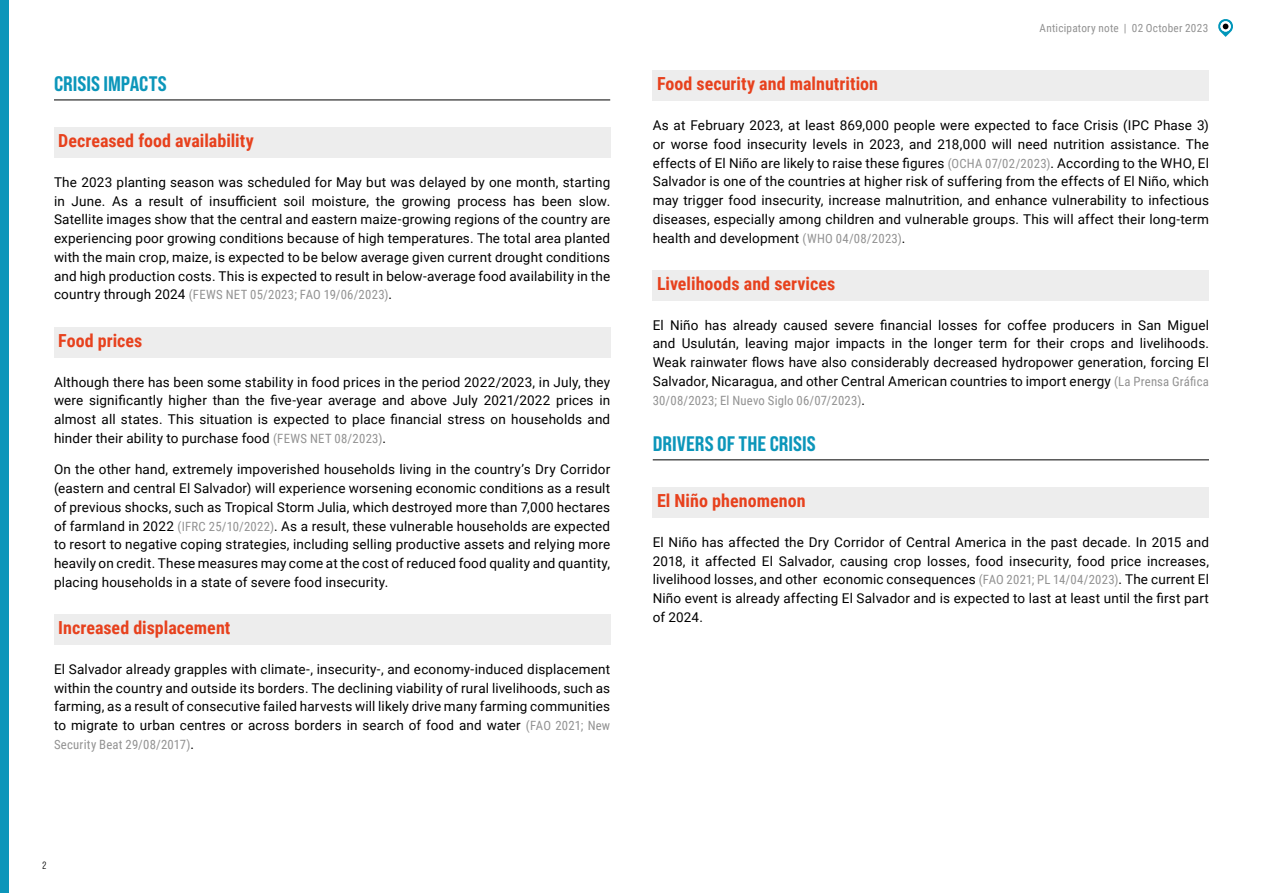
<style>
.page{position:relative;width:1263px;height:893px;background:#fff}
.page>*{position:absolute;margin:0;border:0;box-sizing:border-box;transform-origin:0 0}
.t1{font:21px "Bebas Neue Pro Semi Exp X Bold";color:#0c96ba}
.t2{font:700 18px "Roboto Condensed";color:#e7411d}
.t3{font:13.5px/18.8px "Roboto";letter-spacing:.01em;color:#000;text-align:justify}
.t4{font:12.75px "Roboto Condensed";letter-spacing:.015em;color:#929292}
.t5{font:11.25px "Roboto Condensed";letter-spacing:.02em;color:#929292}
.t6{font:10.5px "Bebas Neue Pro Middle";color:#000}
.s1{font-family:"Roboto";font-size:13.5px;color:#000}
.s2{font-family:"Roboto Condensed";font-size:12.75px;color:#929292}
</style>
<div class="page">
<svg style="left:1218px;top:19px;width:15px;height:18px"></svg>
<div style="left:0;top:0;width:9px;height:893px;background:#0c96ba"></div>
<hr style="left:54px;top:100px;width:556px;height:1px;background:#000">
<div style="left:54px;top:127px;width:556px;height:31px;background:#ededed"></div>
<div style="left:54px;top:327px;width:556px;height:30px;background:#ededed"></div>
<div style="left:54px;top:614px;width:556px;height:31px;background:#ededed"></div>
<div style="left:653px;top:70px;width:556px;height:31px;background:#ededed"></div>
<div style="left:653px;top:270px;width:556px;height:31px;background:#ededed"></div>
<hr style="left:653px;top:460px;width:556px;height:1px;background:#000">
<div style="left:653px;top:487px;width:556px;height:31px;background:#ededed"></div>
<h1 class="t1" style="left:54px;top:71px;width:114px">CRISIS IMPACTS</h1>
<h2 class="t2" style="left:58px;top:128px;width:197px">Decreased food availability</h2>
<p class="t3" style="left:54px;top:172px;width:558px">The 2023 planting season was scheduled for May but was delayed by one month, starting in June. As a result of insufficient soil moisture, the growing process has been slow.<br>Satellite images show that the central and eastern maize-growing regions of the country are experiencing poor growing conditions because of high temperatures. The total area planted with the main crop, maize, is expected to be below average given current drought conditions and high production costs. This is expected to result in below-average food availability in the</p>
<p class="t4" style="left:54px;top:286px;width:339px"><span class="s1">country through 2024</span> (FEWS NET 05/2023; FAO 19/06/2023)<span class="s1">.</span></p>
<h2 class="t2" style="left:58px;top:327px;width:86px">Food prices</h2>
<p class="t3" style="left:54px;top:372px;width:558px">Although there has been some stability in food prices in the period 2022/2023, in July, they were significantly higher than the five-year average and above July 2021/2022 prices in almost all states. This situation is expected to place financial stress on households and hinder their ability to purchase food <span class="s2">(FEWS NET 08/2023)</span>.</p>
<p class="t3" style="left:54px;top:460px;width:558px">On the other hand, extremely impoverished households living in the country’s Dry Corridor (eastern and central El Salvador) will experience worsening economic conditions as a result of previous shocks, such as Tropical Storm Julia, which destroyed more than 7,000 hectares of farmland in 2022 <span class="s2">(IFRC 25/10/2022)</span>. As a result, these vulnerable households are expected to resort to negative coping strategies, including selling productive assets and relying more heavily on credit. These measures may come at the cost of reduced food quality and quantity, placing households in a state of severe food insecurity.</p>
<h2 class="t2" style="left:58px;top:615px;width:174px">Increased displacement</h2>
<p class="t3" style="left:54px;top:659px;width:558px">El Salvador already grapples with climate-, insecurity-, and economy-induced displacement within the country and outside its borders. The declining viability of rural livelihoods, such as farming, as a result of consecutive failed harvests will likely drive many farming communities to migrate to urban centres or across borders in search of food and water <span class="s2">(FAO 2021; New</span></p>
<p class="t4" style="left:54px;top:735px;width:142px">Security Beat 29/08/2017)<span class="s1">.</span></p>
<p class="t5" style="left:1040px;top:20px;width:170px">Anticipatory note | 02 October 2023</p>
<h2 class="t2" style="left:657px;top:71px;width:222px">Food security and malnutrition</h2>
<p class="t3" style="left:653px;top:115px;width:558px">As at February 2023, at least 869,000 people were expected to face Crisis (IPC Phase 3) or worse food insecurity levels in 2023, and 218,000 will need nutrition assistance. The effects of El Niño are likely to raise these figures <span class="s2">(OCHA 07/02/2023)</span>. According to the WHO, El Salvador is one of the countries at higher risk of suffering from the effects of El Niño, which may trigger food insecurity, increase malnutrition, and enhance vulnerability to infectious diseases, especially among children and vulnerable groups. This will affect their long-term health and development <span class="s2">(WHO 04/08/2023)</span>.</p>
<h2 class="t2" style="left:657px;top:271px;width:180px">Livelihoods and services</h2>
<p class="t3" style="left:653px;top:315px;width:558px">El Niño has already caused severe financial losses for coffee producers in San Miguel and Usulután, leaving major impacts in the longer term for their crops and livelihoods.<br>Weak rainwater flows have also considerably decreased hydropower generation, forcing El Salvador, Nicaragua, and other Central American countries to import energy <span class="s2">(La Prensa Gráfica</span></p>
<p class="t4" style="left:653px;top:391px;width:214px">30/08/2023; El Nuevo Siglo 06/07/2023)<span class="s1">.</span></p>
<h1 class="t1" style="left:653px;top:431px;width:164px">DRIVERS OF THE CRISIS</h1>
<h2 class="t2" style="left:657px;top:488px;width:150px">El Niño phenomenon</h2>
<p class="t3" style="left:653px;top:532px;width:558px">El Niño has affected the Dry Corridor of Central America in the past decade. In 2015 and 2018, it affected El Salvador, causing crop losses, food insecurity, food price increases, livelihood losses, and other economic consequences <span class="s2">(FAO 2021; PL 14/04/2023)</span>. The current El Niño event is already affecting El Salvador and is expected to last at least until the first part of 2024.</p>
<p class="t6" style="left:43px;top:859px;width:5px">2</p>
</div>
